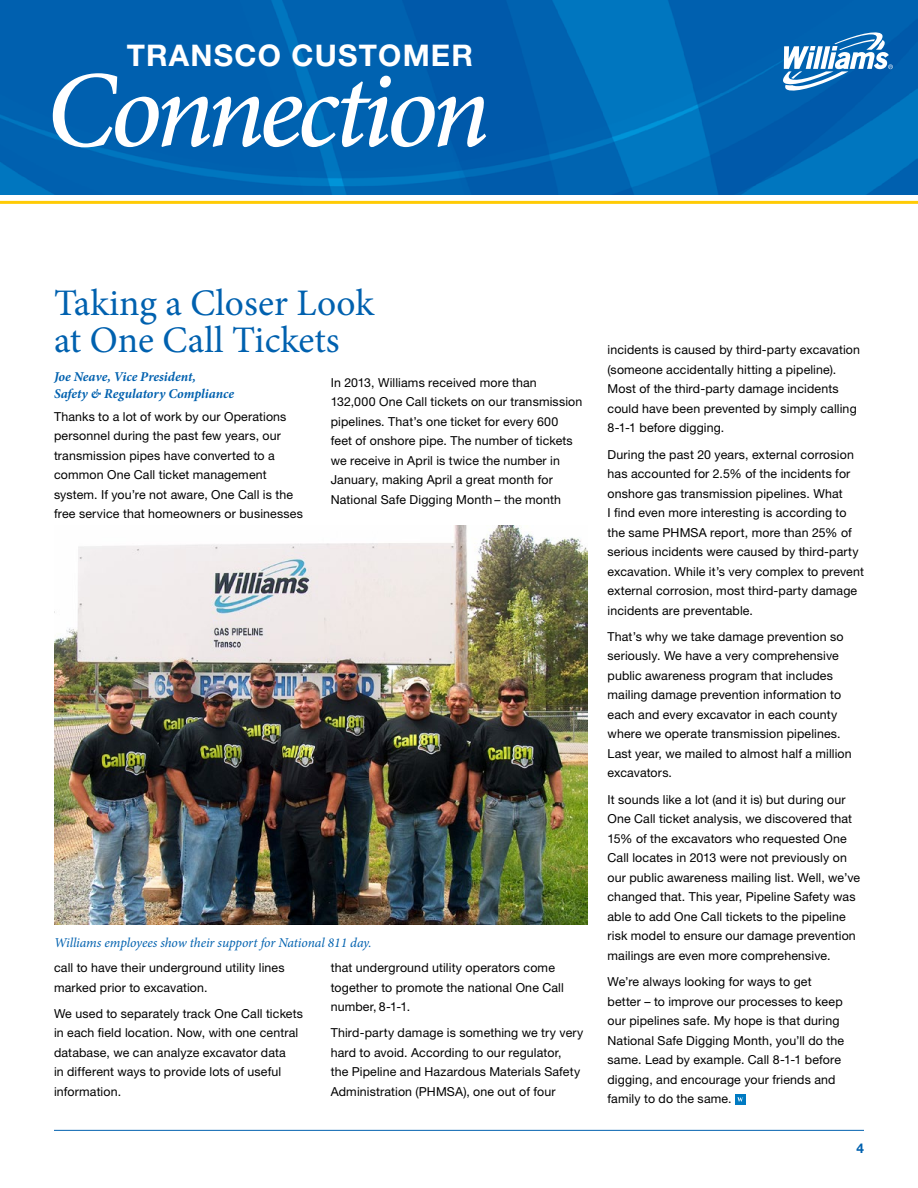
<style>
.page{position:relative;width:918px;height:1188px;background:#fff}
.page>*{position:absolute;margin:0;border:0;box-sizing:border-box;transform-origin:0 0}
.t1{font:italic 500 109.2px "Minion Pro";letter-spacing:-.055em;color:#fff}
.t2{font:37.5px/37.5px "Minion Pro";color:#0061af}
.t3{font:700 29.85px "Helvetica Neue LT Std";letter-spacing:.04em;color:#fff}
.t4{font:italic 13.5px "Minion Pro";letter-spacing:-.01em;color:#0061af}
.t5{font:italic 700 13.5px/16.5px "Minion Pro";color:#0061af}
.t6{font:700 13.5px "Helvetica Neue LT Std";color:#0061af}
.t7{font:12.3px/19.5px "Helvetica Neue LT Std";letter-spacing:.01em;color:#000}
.s1{font-size:12px}
</style>
<div class="page">
<img style="left:0;top:0;width:918px;height:195px">
<svg style="left:783px;top:29px;width:110px;height:65px"></svg>
<hr style="left:0;top:201px;width:918px;height:3px;background:#ffcb05">
<hr style="left:54px;top:1130px;width:810px;height:1px;background:#0061af">
<img style="left:54px;top:526px;width:533px;height:399px">
<div style="left:735px;top:1094px;width:10px;height:10px;background:#007ac2"></div>
<svg style="left:737px;top:1097px;width:6px;height:5px"></svg>
<h3 class="t3" style="left:127px;top:37px;width:348px">TRANSCO CUSTOMER</h3>
<h1 class="t1" style="left:46px;top:36px;width:446px">Connection</h1>
<h2 class="t2" style="left:54px;top:284px;width:321px">Taking a Closer Look at One Call Tickets</h2>
<p class="t5" style="left:54px;top:369px;width:182px">Joe Neave, Vice President,<br>Safety &amp; Regulatory Compliance</p>
<p class="t7" style="left:54px;top:407px;width:251px">Thanks to a lot of work by our Operations personnel during the past few years, our transmission pipes have converted to a common One Call ticket management system. If you’re not aware, One Call is the free service that homeowners or businesses</p>
<p class="t7" style="left:331px;top:373px;width:253px">In 2013, Williams received more than 132,000 One Call tickets on our transmission pipelines. That’s one ticket for every 600 feet of onshore pipe. The number of tickets we receive in April is twice the number in January, making April a great month for National Safe Digging Month <span class="s1">–</span> the month</p>
<p class="t4" style="left:54px;top:933px;width:319px">Williams employees show their support for National 811 day.</p>
<p class="t7" style="left:331px;top:958px;width:235px">that underground utility operators come together to promote the national One Call number, 8-1-1.</p>
<p class="t7" style="left:331px;top:1023px;width:254px">Third-party damage is something we try very hard to avoid. According to our regulator,<br>the Pipeline and Hazardous Materials Safety Administration (PHMSA), one out of four</p>
<p class="t7" style="left:54px;top:958px;width:232px">call to have their underground utility lines marked prior to excavation.</p>
<p class="t7" style="left:54px;top:1004px;width:251px">We used to separately track One Call tickets in each field location. Now, with one central database, we can analyze excavator data<br>in different ways to provide lots of useful information.</p>
<p class="t7" style="left:608px;top:340px;width:254px">incidents is caused by third-party excavation (someone accidentally hitting a pipeline).<br>Most of the third-party damage incidents could have been prevented by simply calling 8-1-1 before digging.</p>
<p class="t7" style="left:608px;top:444px;width:258px">During the past 20 years, external corrosion has accounted for 2.5% of the incidents for onshore gas transmission pipelines. What<br>I find even more interesting is according to the same PHMSA report, more than 25% of serious incidents were caused by third-party excavation. While it’s very complex to prevent external corrosion, most third-party damage incidents are preventable.</p>
<p class="t7" style="left:608px;top:627px;width:246px">That’s why we take damage prevention so seriously. We have a very comprehensive public awareness program that includes mailing damage prevention information to each and every excavator in each county where we operate transmission pipelines.<br>Last year, we mailed to almost half a million excavators.</p>
<p class="t7" style="left:608px;top:789px;width:254px">It sounds like a lot (and it is) but during our One Call ticket analysis, we discovered that 15% of the excavators who requested One Call locates in 2013 were not previously on our public awareness mailing list. Well, we’ve changed that. This year, Pipeline Safety was able to add One Call tickets to the pipeline risk model to ensure our damage prevention mailings are even more comprehensive.</p>
<p class="t7" style="left:608px;top:972px;width:238px">We’re always looking for ways to get better – to improve our processes to keep our pipelines safe. My hope is that during National Safe Digging Month, you’ll do the same. Lead by example. Call 8-1-1 before digging, and encourage your friends and family to do the same.</p>
<p class="t6" style="left:856px;top:1140px;width:9px">4</p>
</div>
